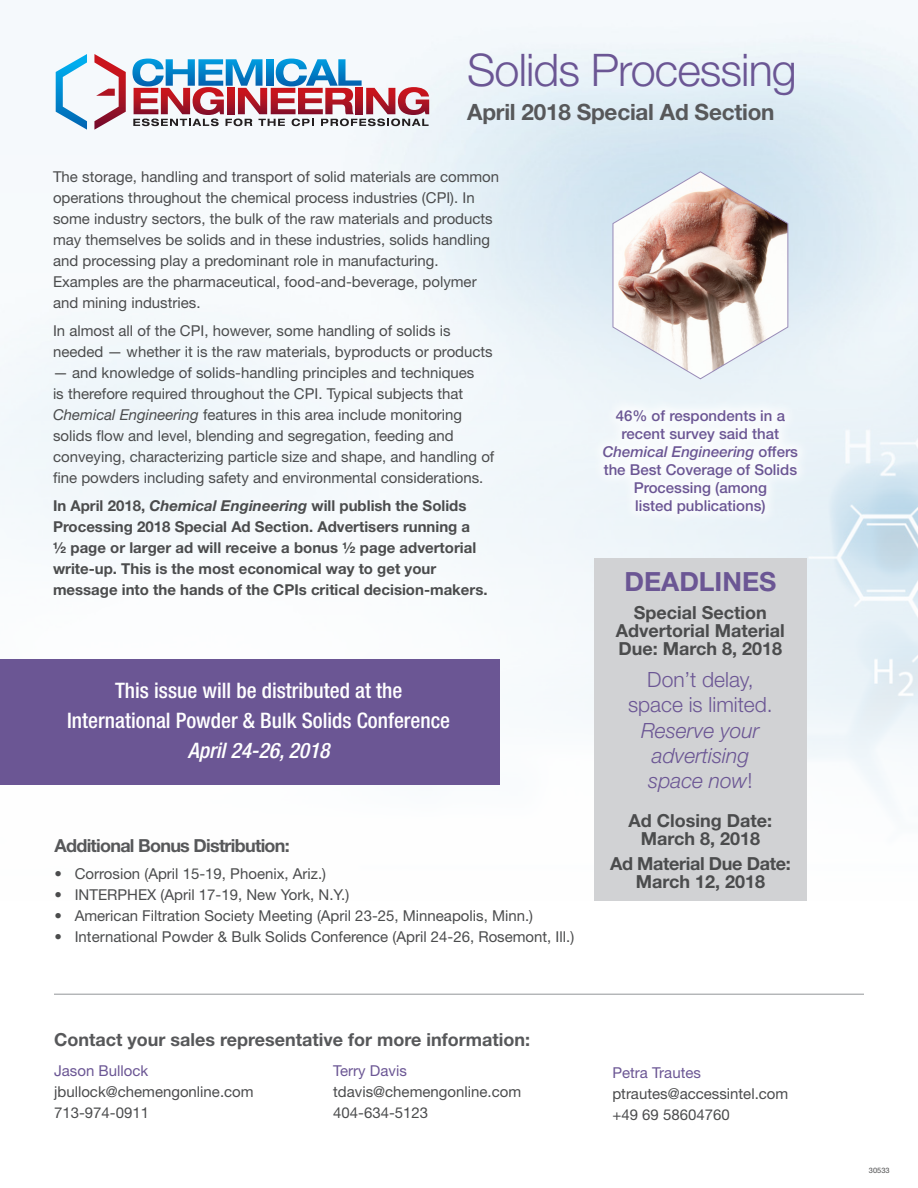
<style>
.page{position:relative;width:918px;height:1188px;background:#fff}
.page>*{position:absolute;margin:0;border:0;box-sizing:border-box;transform-origin:0 0}
.HEADER__Teal{font:300 45px "Helvetica Neue LT Std";letter-spacing:-.02em;color:#6b5694}
.SUBHEAD{font:700 26.4px "Helvetica Neue LT Std";color:#6b5694}
.SUBHEAD-2{font:700 22.5px "Helvetica Neue LT Std";letter-spacing:-.01em;color:#57585a}
.Body{font:500 condensed 21.3px/30px "Helvetica Neue LT Std";color:#fff;text-align:center}
.Body-2{font:italic 500 condensed 21.3px "Helvetica Neue LT Std";color:#fff}
.HEADER__Teal-2{font:italic 300 21px/25.2px "Helvetica Neue LT Std";color:#6b5694;text-align:center}
.HEADER__Teal-3{font:300 21px "Helvetica Neue LT Std";color:#6b5694}
.Body-3{font:700 18px/18px "Helvetica Neue LT Std";color:#4b4c4d;text-align:center}
.SUBHEAD-3{font:700 18px "Helvetica Neue LT Std";color:#57585a}
.Body-4{font:700 18px/18px "Helvetica Neue LT Std";letter-spacing:-.02em;color:#4b4c4d;text-align:center}
.SUBHEAD-4{font:700 18px "Helvetica Neue LT Std";letter-spacing:-.04em;color:#57585a}
.Body-5{font:15px/21px "Helvetica Neue LT Std";color:#4b4c4d}
.Body-6{font:700 15px/21px "Helvetica Neue LT Std";color:#4b4c4d}
.t1{font:500 15px/18px "Helvetica Neue LT Std";color:#6b5694;text-align:center}
.t2{font:15px "Helvetica Neue LT Std";color:#6b5694}
.Body-7{font:7.5px "Helvetica Neue LT Std";color:#4b4c4d}
.s1{font-style:italic}
.s2{font-style:normal}
</style>
<div class="page">
<img style="left:0;top:18px;width:918px;height:976px">
<hr style="left:54px;top:994px;width:810px;height:1px;background:#939598">
<div style="left:594px;top:558px;width:213px;height:343px;background:#d1d2d4"></div>
<svg style="left:132px;top:59px;width:297px;height:67px"></svg>
<svg style="left:56px;top:54px;width:31px;height:76px"></svg>
<svg style="left:94px;top:54px;width:32px;height:76px"></svg>
<svg style="left:612px;top:171px;width:177px;height:209px"></svg>
<div style="left:591px;top:397px;width:219px;height:129px;background:#fff;opacity:.75"></div>
<div style="left:0;top:659px;width:499px;height:126px;background:#6b5694"></div>
<p class="HEADER__Teal" style="left:467px;top:43px;width:331px">Solids Processing</p>
<p class="SUBHEAD-2" style="left:467px;top:98px;width:309px">April 2018 Special Ad Section</p>
<p class="Body-5" style="left:53px;top:166px;width:448px">The storage, handling and transport of solid materials are common operations throughout the chemical process industries (CPI). In some industry sectors, the bulk of the raw materials and products may themselves be solids and in these industries, solids handling and processing play a predominant role in manufacturing.<br>Examples are the pharmaceutical, food-and-beverage, polymer and mining industries.</p>
<p class="Body-5" style="left:53px;top:320px;width:441px">In almost all of the CPI, however, some handling of solids is needed — whether it is the raw materials, byproducts or products</p>
<p class="Body-5" style="left:53px;top:362px;width:443px">— and knowledge of solids-handling principles and techniques<br>is therefore required throughout the CPI. Typical subjects that <span class="s1">Chemical Engineering</span> features in this area include monitoring solids flow and level, blending and segregation, feeding and conveying, characterizing particle size and shape, and handling of fine powders including safety and environmental considerations.</p>
<p class="Body-6" style="left:53px;top:494px;width:436px">In April 2018, <span class="s1">Chemical Engineering</span> will publish the Solids Processing 2018 Special Ad Section. Advertisers running a<br>½ page or larger ad will receive a bonus ½ page advertorial write-up. This is the most economical way to get your message into the hands of the CPIs critical decision-makers.</p>
<p class="Body" style="left:67px;top:675px;width:384px">This issue will be distributed at the<br>International Powder &amp; Bulk Solids Conference</p>
<p class="Body-2" style="left:188px;top:738px;width:143px">April 24-26, 2018</p>
<p class="SUBHEAD-4" style="left:55px;top:834px;width:237px">Additional Bonus Distribution:</p>
<p class="Body-5" style="left:55px;top:863px;width:273px">• Corrosion (April 15-19, Phoenix, Ariz.)</p>
<p class="Body-5" style="left:55px;top:884px;width:296px">• INTERPHEX (April 17-19, New York, N.Y.)</p>
<p class="Body-5" style="left:55px;top:905px;width:480px">• American Filtration Society Meeting (April 23-25, Minneapolis, Minn.)</p>
<p class="Body-5" style="left:55px;top:926px;width:521px">• International Powder &amp; Bulk Solids Conference (April 24-26, Rosemont, Ill.)</p>
<p class="t1" style="left:603px;top:406px;width:197px">46% of respondents in a recent survey said that<br><span class="s1">Chemical Engineering</span> offers the Best Coverage of Solids<br>Processing (among<br>listed publications)</p>
<p class="SUBHEAD" style="left:624px;top:565px;width:153px">DEADLINES</p>
<p class="Body-3" style="left:616px;top:603px;width:170px">Special Section<br>Advertorial Material<br>Due: March 8, 2018</p>
<p class="HEADER__Teal-3" style="left:647px;top:667px;width:108px">Don’t delay,</p>
<p class="HEADER__Teal-3" style="left:628px;top:692px;width:146px">space is limited.</p>
<p class="HEADER__Teal-2" style="left:641px;top:717px;width:120px">Reserve your advertising space now<span class="s2">!</span></p>
<p class="Body-3" style="left:629px;top:811px;width:145px">Ad Closing Date:<br>March 8, 2018</p>
<p class="Body-4" style="left:610px;top:854px;width:182px">Ad Material Due Date:<br>March 12, 2018</p>
<p class="SUBHEAD-3" style="left:54px;top:1028px;width:477px">Contact your sales representative for more information:</p>
<p class="t2" style="left:54px;top:1062px;width:96px">Jason Bullock</p>
<p class="Body-5" style="left:54px;top:1081px;width:201px">jbullock@chemengonline.com<br>713-974-0911</p>
<p class="t2" style="left:333px;top:1062px;width:75px">Terry Davis</p>
<p class="Body-5" style="left:333px;top:1081px;width:189px">tdavis@chemengonline.com<br>404-634-5123</p>
<p class="t2" style="left:612px;top:1064px;width:90px">Petra Trautes</p>
<p class="Body-5" style="left:612px;top:1083px;width:177px">ptrautes@accessintel.com +49 69 58604760</p>
<p class="Body-7" style="left:869px;top:1166px;width:22px">30533</p>
</div>
